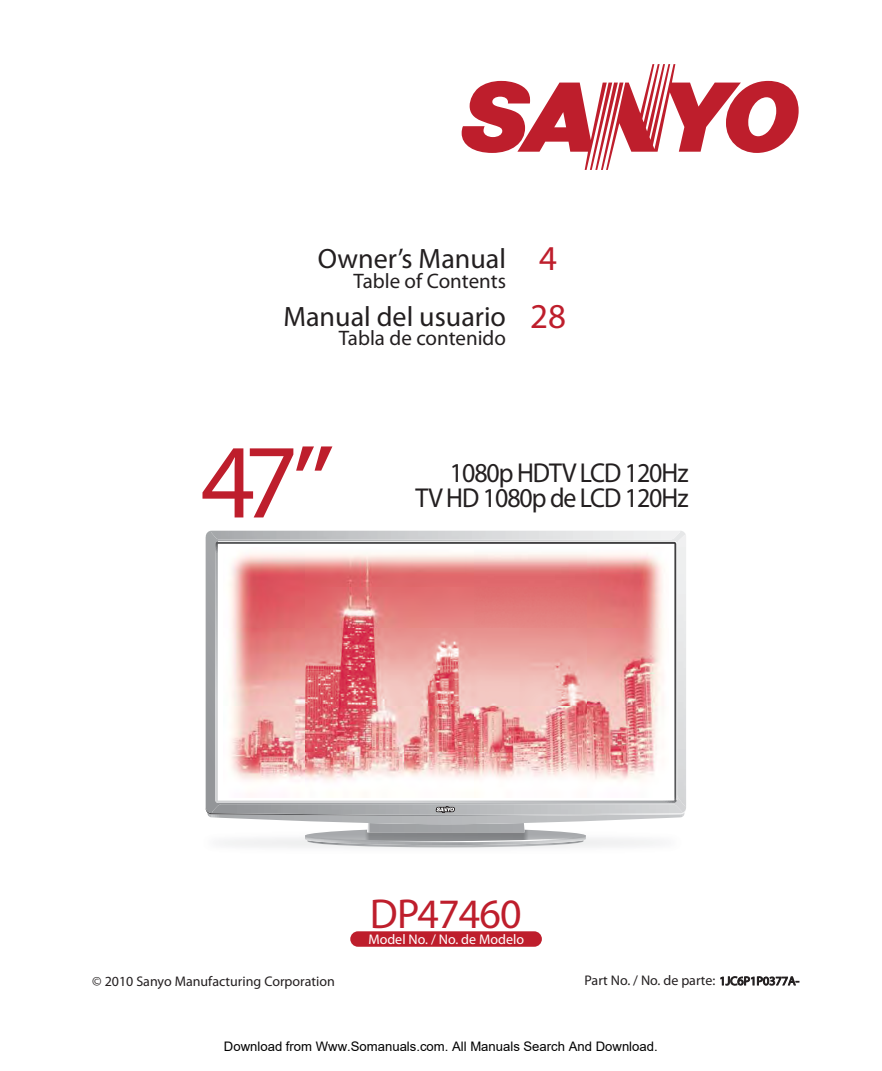
<style>
.page{position:relative;width:882px;height:1071px;background:#fff}
.page>*{position:absolute;margin:0;border:0;box-sizing:border-box;transform-origin:0 0}
.t1{font:106.23px "Myriad Pro";color:#be1e2c}
.t2{font:42px "Myriad Pro";letter-spacing:-.02em;color:#be1e2c}
.t3{font:28px "Myriad Pro";color:#231f20}
.t4{font:27.47px/25.2px "Myriad";letter-spacing:-.04em;color:#231f20;text-align:right;scale:.95 1}
.t5{font:21px "Myriad Pro";color:#231f20}
.t6{font:14px "Myriad Pro";color:#231f20}
.t7{font:14px "Myriad Pro";color:#fff}
.t8{font:13.12px "Arial";color:#000}
.s1{font-size:35px;color:#be1e2c}
.s2{font-family:"Univers";font-size:98.35px}
.s3{font-size:12.25px}
</style>
<div class="page">
<img style="left:305px;top:842px;width:281px;height:3px">
<svg style="left:206px;top:531px;width:480px;height:281px;background:#a7a8aa"></svg>
<img style="left:210px;top:531px;width:471px;height:9px">
<img style="left:212px;top:804px;width:465px;height:1px">
<img style="left:677px;top:535px;width:9px;height:271px">
<svg style="left:677px;top:544px;width:1px;height:251px"></svg>
<svg style="left:207px;top:805px;width:478px;height:37px"></svg>
<div style="left:218px;top:544px;width:456px;height:256px;background:#fff"></div>
<div style="left:350px;top:931px;width:192px;height:16px;background:#be1e2c;border-radius:8px"></div>
<svg style="left:462px;top:64px;width:337px;height:106px"></svg>
<img style="left:229px;top:553px;width:435px;height:228px">
<h3 class="t3" style="left:318px;top:248px;width:241px">Owner’s Manual <span class="s1">4</span></h3>
<h3 class="t5" style="left:354px;top:273px;width:154px">Table of Contents</h3>
<h3 class="t3" style="left:283px;top:306px;width:284px">Manual del usuario <span class="s1">28</span></h3>
<h3 class="t5" style="left:339px;top:330px;width:169px">Tabla de contenido</h3>
<h1 class="t1" style="left:201px;top:441px;width:142px">47<span class="s2">”</span></h1>
<h3 class="t4" style="left:415px;top:462px;width:289px">1080p HDTV LCD 120Hz<br>TV HD 1080p de LCD 120Hz</h3>
<p class="t6" style="left:92px;top:976px;width:244px">© 2010 Sanyo Manufacturing Corporation</p>
<h2 class="t2" style="left:370px;top:898px;width:153px">DP47460</h2>
<p class="t7" style="left:368px;top:934px;width:157px">Model No. / No. de Modelo</p>
<p class="t6" style="left:585px;top:975px;width:216px">Part No. / No. de parte: <span class="s3">1JC6P1P0377A-</span></p>
<p class="t8" style="left:224px;top:1039px;width:435px">Download from Www.Somanuals.com. All Manuals Search And Download.</p>
</div>
